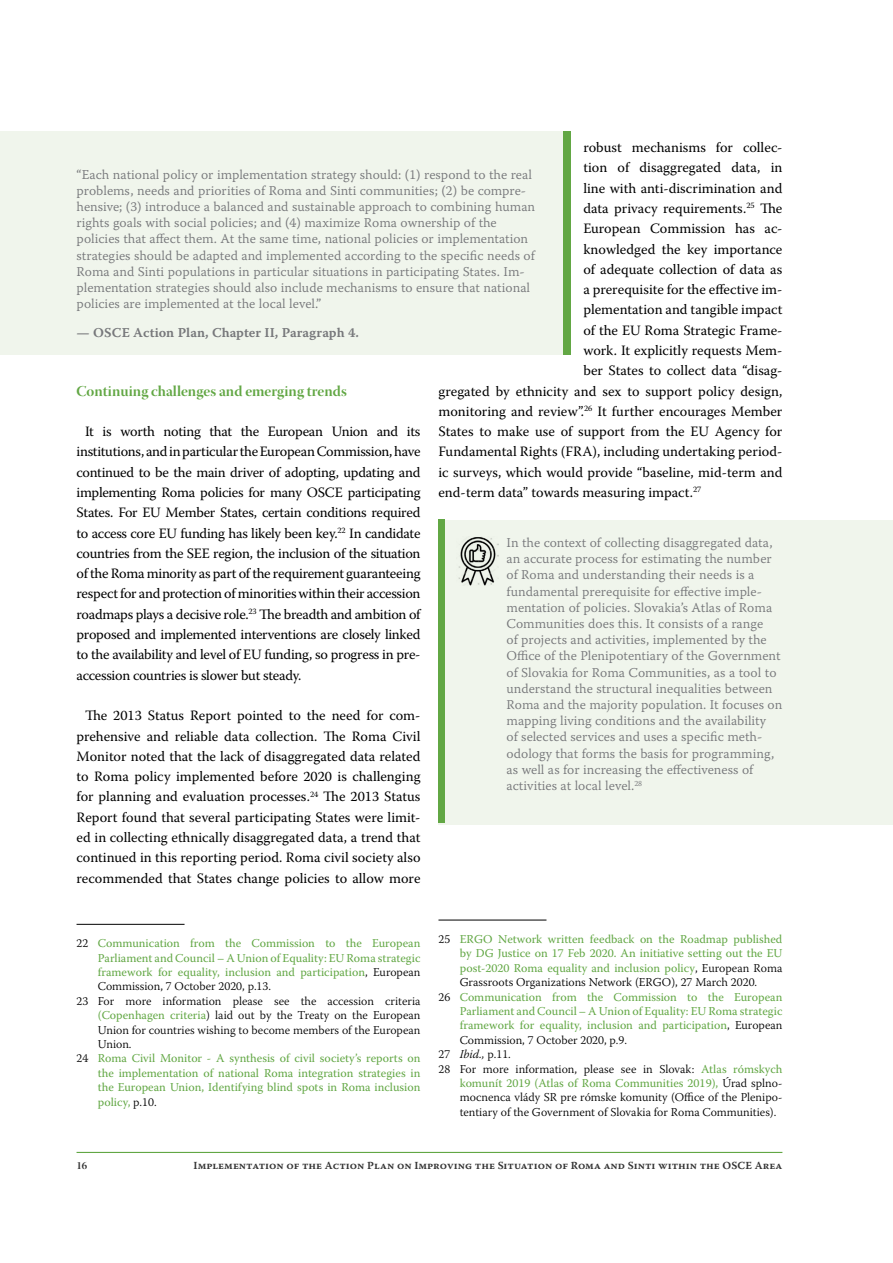
<style>
.page{position:relative;width:893px;height:1263px;background:#fff}
.page>*{position:absolute;margin:0;border:0;box-sizing:border-box;transform-origin:0 0}
.t1{font:15px "Warnock Pro Bold Disp";color:#62a744}
.t2{font:14.25px/20.2px "Warnock Pro";color:#000;text-align:justify}
.t3{font:13.5px/16.2px "Warnock Pro Light Capt";color:#77787b}
.t4{font:13.5px "Warnock Pro Semibold Capt";color:#77787b}
.t5{font:12px "Warnock Pro";color:#62a744}
.t6{font:300 12px "Warnock Pro";color:#000}
.t7{font:10.8px "Warnock Pro Semibold Capt";color:#333}
.t8{font:10.65px "Warnock Pro Bold Disp";color:#333}
.s1{font-weight:300;color:#000}
.s2{font-weight:400;color:#62a744}
.s3{font-style:italic}
</style>
<div class="page">
<hr style="left:77px;top:1152px;width:705px;height:1px;background:#62a744">
<hr style="left:77px;top:924px;width:108px;height:1px;background:#000">
<div style="left:438px;top:520px;width:455px;height:304px;background:#f0f5ec"></div>
<hr style="left:438px;top:920px;width:108px;height:1px;background:#000">
<div style="left:0;top:132px;width:570px;height:223px;background:#f0f5ec"></div>
<div style="left:563px;top:132px;width:8px;height:223px;background:#62a744"></div>
<div style="left:438px;top:519px;width:7px;height:304px;background:#62a744"></div>
<img style="left:458px;top:537px;width:40px;height:49px">
<p class="t2" style="left:583px;top:137px;width:201px">robust mechanisms for collec-</p>
<p class="t2" style="left:583px;top:157px;width:201px">tion of disaggregated data, in</p>
<p class="t2" style="left:583px;top:178px;width:201px">line with anti-discrimination and</p>
<p class="t2" style="left:583px;top:198px;width:201px">data privacy requirements.<sup>25</sup> The</p>
<p class="t2" style="left:583px;top:218px;width:201px">European Commission has ac-</p>
<p class="t2" style="left:583px;top:238px;width:201px">knowledged the key importance</p>
<p class="t2" style="left:583px;top:259px;width:201px">of adequate collection of data as</p>
<p class="t2" style="left:583px;top:279px;width:201px">a prerequisite for the effective im-</p>
<p class="t2" style="left:583px;top:299px;width:201px">plementation and tangible impact</p>
<p class="t2" style="left:583px;top:320px;width:201px">of the EU Roma Strategic Frame-</p>
<p class="t2" style="left:583px;top:340px;width:201px">work. It explicitly requests Mem-</p>
<p class="t2" style="left:583px;top:360px;width:201px">ber States to collect data “disag-</p>
<p class="t2" style="left:438px;top:381px;width:345px">gregated by ethnicity and sex to support policy design,</p>
<p class="t2" style="left:438px;top:401px;width:345px">monitoring and review”.<sup>26</sup> It further encourages Member</p>
<p class="t2" style="left:438px;top:421px;width:345px">States to make use of support from the EU Agency for</p>
<p class="t2" style="left:438px;top:441px;width:345px">Fundamental Rights (FRA), including undertaking period-</p>
<p class="t2" style="left:438px;top:462px;width:345px">ic surveys, which would provide “baseline, mid-term and</p>
<p class="t2" style="left:438px;top:482px;width:264px">end-term data” towards measuring impact.<sup>27</sup></p>
<p class="t3" style="left:506px;top:534px;width:277px">In the context of collecting disaggregated data, an accurate process for estimating the number of Roma and understanding their needs is a fundamental prerequisite for effective imple&shy;mentation of policies. Slovakia’s Atlas of Roma Communities does this. It consists of a range<br>of projects and activities, implemented by the Office of the Plenipotentiary of the Government of Slovakia for Roma Communities, as a tool to understand the structural inequalities between Roma and the majority population. It focuses on mapping living conditions and the availability<br>of selected services and uses a specific meth&shy;odology that forms the basis for programming, as well as for increasing the effectiveness of activities at local level.<sup>28</sup></p>
<p class="t3" style="left:77px;top:166px;width:460px">“Each national policy or implementation strategy should: (1) respond to the real problems, needs and priorities of Roma and Sinti communities; (2) be compre&shy;hensive; (3) introduce a balanced and sustainable approach to combining human rights goals with social policies; and (4) maximize Roma ownership of the policies that affect them. At the same time, national policies or implementation strategies should be adapted and implemented according to the specific needs of Roma and Sinti populations in particular situations in participating States. Im&shy;plementation strategies should also include mechanisms to ensure that national policies are implemented at the local level.”</p>
<p class="t4" style="left:77px;top:325px;width:284px">— OSCE Action Plan, Chapter II, Paragraph 4.</p>
<p class="t1" style="left:77px;top:382px;width:272px">Continuing challenges and emerging trends</p>
<p class="t2" style="left:77px;top:421px;width:345px;text-indent:9px">It is worth noting that the European Union and its institutions, and in particular the European Commission, have continued to be the main driver of adopting, updating and implementing Roma policies for many OSCE participating States. For EU Member States, certain conditions required to access core EU funding has likely been key.<sup>22</sup> In candidate countries from the SEE region, the inclusion of the situation of the Roma minority as part of the requirement guaranteeing respect for and protection of minorities within their accession roadmaps plays a decisive role.<sup>23</sup> The breadth and ambition of proposed and implemented interventions are closely linked to the availability and level of EU funding, so progress in pre&shy;accession countries is slower but steady.</p>
<p class="t2" style="left:77px;top:705px;width:345px;text-align:center">The 2013 Status Report pointed to the need for com&shy;prehensive and reliable data collection. The Roma Civil Monitor noted that the lack of disaggregated data related to Roma policy implemented before 2020 is challenging for planning and evaluation processes.<sup>24</sup> The 2013 Status Report found that several participating States were limit&shy;ed in collecting ethnically disaggregated data, a trend that continued in this reporting period. Roma civil society also recommended that States change policies to allow more</p>
<p class="t5" style="left:77px;top:936px;width:345px"><span class="s1">22</span> Communication from the Commission to the European</p>
<p class="t5" style="left:98px;top:950px;width:324px">Parliament and Council – A Union of Equality: EU Roma strategic</p>
<p class="t5" style="left:98px;top:965px;width:324px">framework for equality, inclusion and participation<span class="s1">, European</span></p>
<p class="t6" style="left:98px;top:979px;width:175px">Commission, 7 October 2020, p.13.</p>
<p class="t6" style="left:77px;top:994px;width:345px">23 For more information please see the accession criteria</p>
<p class="t6" style="left:98px;top:1008px;width:324px"><span class="s2">(Copenhagen criteria</span>) laid out by the Treaty on the European</p>
<p class="t6" style="left:98px;top:1022px;width:324px">Union for countries wishing to become members of the European</p>
<p class="t6" style="left:98px;top:1037px;width:35px">Union.</p>
<p class="t5" style="left:77px;top:1051px;width:345px"><span class="s1">24</span> Roma Civil Monitor - A synthesis of civil society’s reports on</p>
<p class="t5" style="left:98px;top:1066px;width:324px">the implementation of national Roma integration strategies in</p>
<p class="t5" style="left:98px;top:1080px;width:324px">the European Union, Identifying blind spots in Roma inclusion</p>
<p class="t5" style="left:98px;top:1094px;width:60px">policy, <span class="s1">p.10.</span></p>
<p class="t5" style="left:438px;top:932px;width:345px"><span class="s1">25</span> ERGO Network written feedback on the Roadmap published</p>
<p class="t5" style="left:460px;top:946px;width:324px">by DG Justice on 17 Feb 2020. An initiative setting out the EU</p>
<p class="t5" style="left:460px;top:960px;width:324px">post-2020 Roma equality and inclusion policy<span class="s1">, European Roma</span></p>
<p class="t6" style="left:460px;top:975px;width:299px">Grassroots Organizations Network (ERGO), 27 March 2020.</p>
<p class="t5" style="left:438px;top:989px;width:345px"><span class="s1">26</span> Communication from the Commission to the European</p>
<p class="t5" style="left:460px;top:1004px;width:324px">Parliament and Council – A Union of Equality: EU Roma strategic</p>
<p class="t5" style="left:460px;top:1018px;width:324px">framework for equality, inclusion and participation<span class="s1">, European</span></p>
<p class="t6" style="left:460px;top:1032px;width:169px">Commission, 7 October 2020, p.9.</p>
<p class="t6" style="left:438px;top:1047px;width:74px">27 <span class="s3">Ibid.,</span> p.11.</p>
<p class="t6" style="left:438px;top:1061px;width:345px">28 For more information, please see in Slovak: <span class="s2">Atlas rómskych</span></p>
<p class="t5" style="left:460px;top:1076px;width:324px">komunít 2019 (Atlas of Roma Communities 2019), <span class="s1">Úrad splno-</span></p>
<p class="t6" style="left:460px;top:1090px;width:324px">mocnenca vlády SR pre rómske komunity (Office of the Plenipo-</p>
<p class="t6" style="left:460px;top:1104px;width:318px">tentiary of the Government of Slovakia for Roma Communities).</p>
<p class="t8" style="left:77px;top:1159px;width:12px">16</p>
<p class="t7" style="left:194px;top:1159px;width:590px">Implementation of the Action Plan on Improving the Situation of Roma and Sinti within the OSCE Area</p>
</div>
